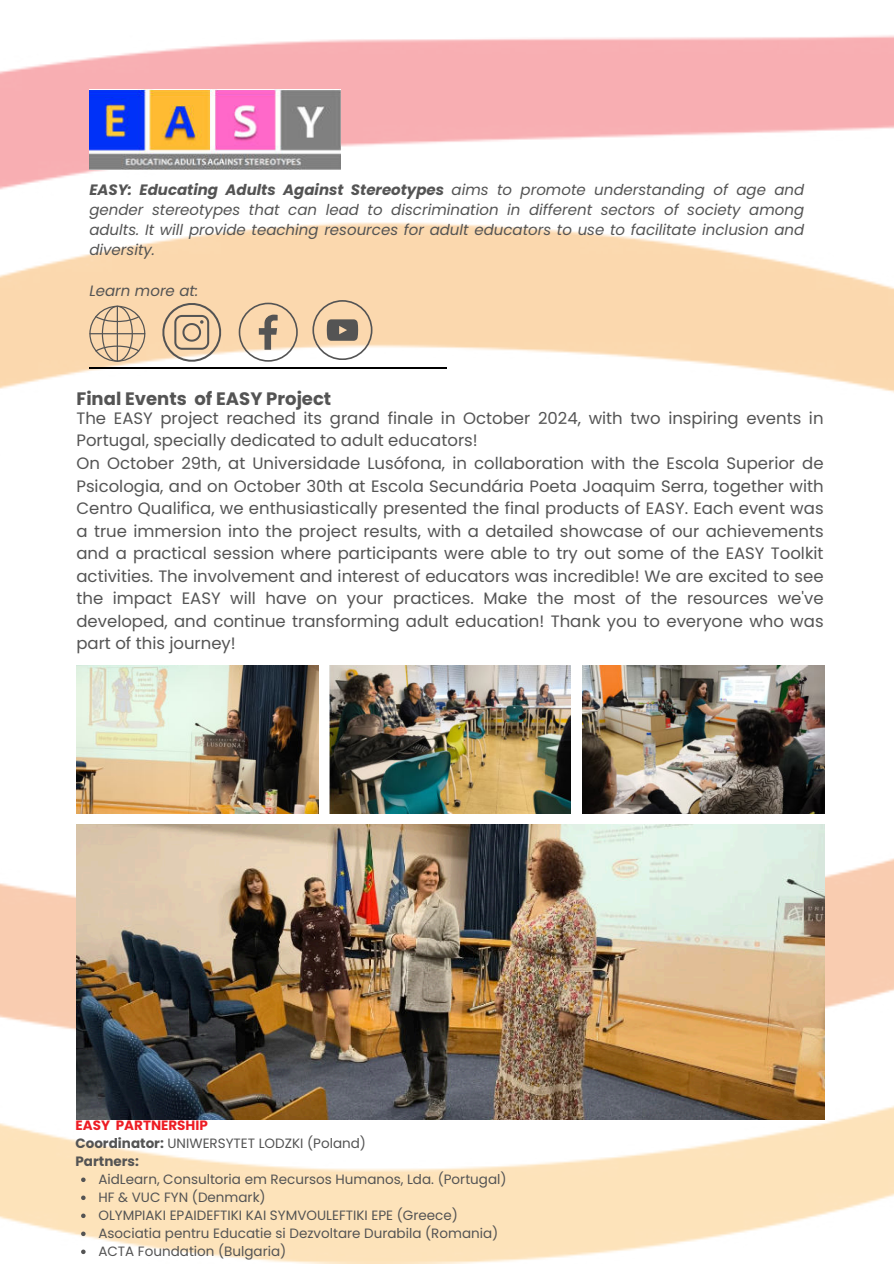
<style>
.page{position:relative;width:894px;height:1264px;background:#fff}
.page>*{position:absolute;margin:0;border:0;box-sizing:border-box;transform-origin:0 0}
.t1{font:700 18px "Poppins";color:#545454}
.t2{font:16.5px/22.5px "Poppins";color:#545454}
.t3{font:italic 15px/20.2px "Poppins";color:#545454;text-align:justify}
.t4{font:13.5px/18px "Poppins";color:#545454}
.s1{font-weight:700}
.s2{font-weight:700;color:#ed1c24}
</style>
<div class="page">
<img style="left:0;top:35px;width:893px;height:1228px">
<div style="left:0;top:391px;width:893px;height:490px;background:#fff"></div>
<hr style="left:89px;top:367px;width:357px;height:2px;background:#000">
<svg style="left:89px;top:306px;width:56px;height:56px;background:#ddc19e"></svg>
<hr style="left:89px;top:333px;width:56px;height:1px;background:#545454">
<svg style="left:159px;top:300px;width:64px;height:64px;background:#ddc5a6"></svg>
<svg style="left:238px;top:302px;width:59px;height:59px;background:#dec7ac"></svg>
<img style="left:89px;top:89px;width:251px;height:80px">
<svg style="left:312px;top:300px;width:60px;height:60px"></svg>
<img style="left:76px;top:665px;width:242px;height:148px">
<img style="left:330px;top:665px;width:240px;height:148px">
<img style="left:582px;top:665px;width:241px;height:148px">
<img style="left:76px;top:824px;width:747px;height:295px">
<svg style="left:81px;top:1177px;width:5px;height:4px"></svg>
<svg style="left:81px;top:1195px;width:5px;height:4px"></svg>
<svg style="left:81px;top:1213px;width:5px;height:4px"></svg>
<svg style="left:81px;top:1231px;width:5px;height:4px"></svg>
<svg style="left:81px;top:1249px;width:5px;height:4px"></svg>
<p class="t3" style="left:89px;top:179px;width:716px"><span class="s1">EASY: Educating Adults Against Stereotypes</span> aims to promote understanding of age and gender stereotypes that can lead to discrimination in different sectors of society among adults. It will provide teaching resources for adult educators to use to facilitate inclusion and diversity.</p>
<p class="t3" style="left:89px;top:280px;width:110px">Learn more at:</p>
<p class="t1" style="left:76px;top:388px;width:256px">Final Events of EASY Project</p>
<p class="t2" style="left:76px;top:407px;width:748px">The EASY project reached its grand finale in October 2024, with two inspiring events in Portugal, specially dedicated to adult educators!<br>On October 29th, at Universidade Lusófona, in collaboration with the Escola Superior de Psicologia, and on October 30th at Escola Secundária Poeta Joaquim Serra, together with Centro Qualifica, we enthusiastically presented the final products of EASY. Each event was a true immersion into the project results, with a detailed showcase of our achievements and a practical session where participants were able to try out some of the EASY Toolkit activities. The involvement and interest of educators was incredible! We are excited to see the impact EASY will have on your practices. Make the most of the resources we've developed, and continue transforming adult education! Thank you to everyone who was part of this journey!</p>
<p class="t4" style="left:75px;top:1116px;width:292px"><span class="s2">EASY PARTNERSHIP<br></span><span class="s1">Coordinator:</span> UNIWERSYTET LODZKI (Poland)<br><span class="s1">Partners:</span></p>
<p class="t4" style="left:98px;top:1170px;width:409px">AidLearn, Consultoria em Recursos Humanos, Lda. (Portugal)<br>HF &amp; VUC FYN (Denmark)<br>OLYMPIAKI EPAIDEFTIKI KAI SYMVOULEFTIKI EPE (Greece)<br>Asociatia pentru Educatie si Dezvoltare Durabila (Romania)<br>ACTA Foundation (Bulgaria)</p>
</div>
